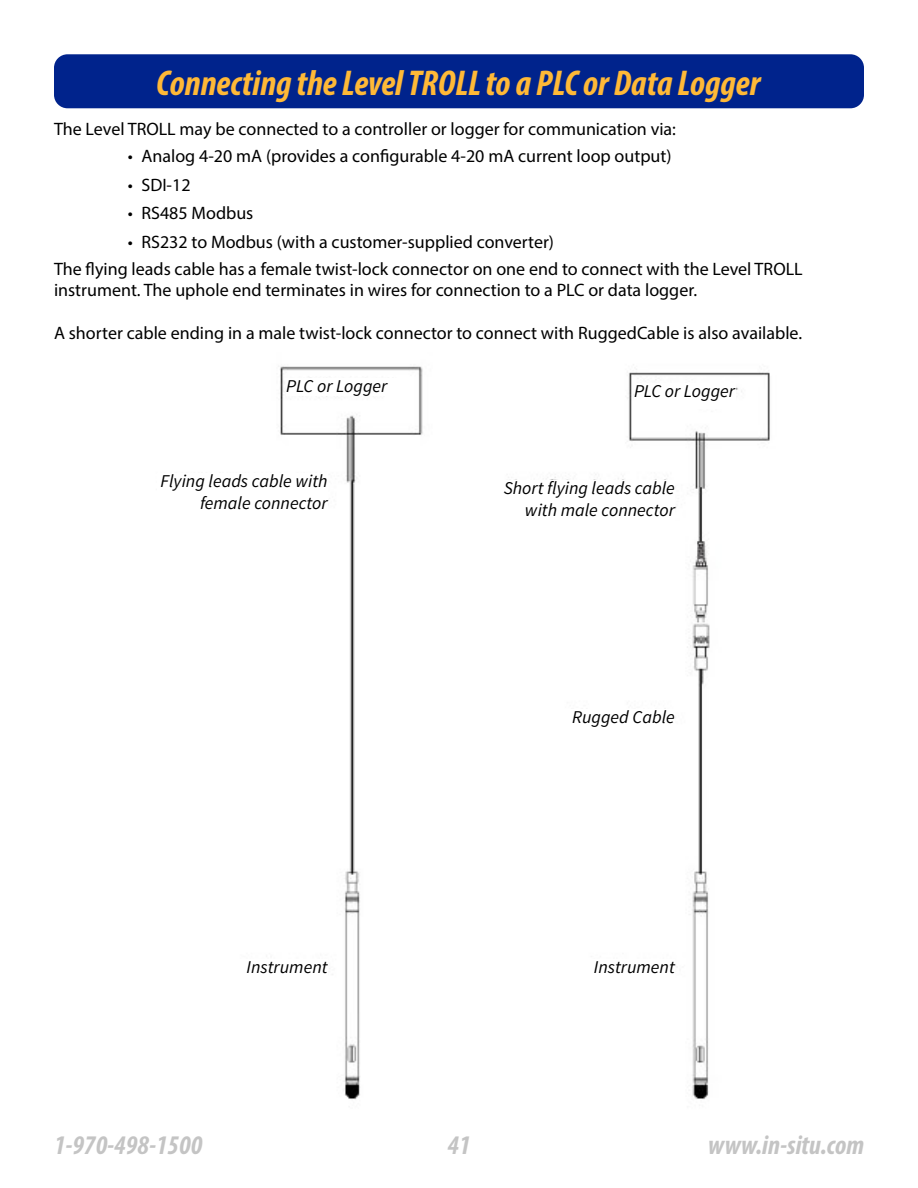
<style>
.page{position:relative;width:918px;height:1188px;background:#fff}
.page>*{position:absolute;margin:0;border:0;box-sizing:border-box;transform-origin:0 0}
.t1{font:italic 700 condensed 36px "Myriad Pro";color:#ffb937}
.t2{font:italic 700 condensed 27px "Myriad Pro";color:#c4c4c4}
.t3{font:18px/27px "Myriad Pro";color:#000}
.t4{font:italic 18px/21.6px "Source Sans Pro";color:#000;text-align:right}
</style>
<div class="page">
<div style="left:54px;top:54px;width:810px;height:54px;background:#00238c;border-radius:14px"></div>
<img style="left:280px;top:366px;width:490px;height:734px">
<div style="left:157px;top:474px;width:171px;height:93px;background:#fff"></div>
<div style="left:485px;top:480px;width:190px;height:93px;background:#fff"></div>
<div style="left:485px;top:710px;width:190px;height:93px;background:#fff"></div>
<div style="left:634px;top:384px;width:101px;height:25px;background:#fff"></div>
<div style="left:286px;top:379px;width:117px;height:17px;background:#fff"></div>
<div style="left:485px;top:960px;width:190px;height:93px;background:#fff"></div>
<div style="left:138px;top:960px;width:190px;height:93px;background:#fff"></div>
<h1 class="t1" style="left:156px;top:60px;width:606px">Connecting the Level TROLL to a PLC or Data Logger</h1>
<p class="t3" style="left:54px;top:115px;width:624px">The Level TROLL may be connected to a controller or logger for communication via:</p>
<p class="t3" style="left:128px;top:143px;width:545px">• Analog 4-20 mA (provides a configurable 4-20 mA current loop output)</p>
<p class="t3" style="left:128px;top:171px;width:64px">• SDI-12</p>
<p class="t3" style="left:128px;top:199px;width:127px">• RS485 Modbus</p>
<p class="t3" style="left:54px;top:228px;width:750px;text-indent:74px">• RS232 to Modbus (with a customer-supplied converter)<br>The flying leads cable has a female twist-lock connector on one end to connect with the Level TROLL</p>
<p class="t3" style="left:54px;top:276px;width:643px">instrument. The uphole end terminates in wires for connection to a PLC or data logger.</p>
<p class="t3" style="left:54px;top:319px;width:748px">A shorter cable ending in a male twist-lock connector to connect with RuggedCable is also available.</p>
<p class="t4" style="left:286px;top:376px;width:103px">PLC or Logger</p>
<p class="t4" style="left:634px;top:381px;width:103px">PLC or Logger</p>
<p class="t4" style="left:161px;top:471px;width:169px">Flying leads cable with female connector</p>
<p class="t4" style="left:504px;top:477px;width:173px">Short flying leads cable with male connector</p>
<p class="t4" style="left:572px;top:707px;width:104px">Rugged Cable</p>
<p class="t4" style="left:247px;top:957px;width:83px">Instrument</p>
<p class="t4" style="left:594px;top:957px;width:83px">Instrument</p>
<h2 class="t2" style="left:54px;top:1128px;width:150px">1-970-498-1500</h2>
<h2 class="t2" style="left:447px;top:1128px;width:25px">41</h2>
<h2 class="t2" style="left:708px;top:1128px;width:157px">www.in-situ.com</h2>
</div>
